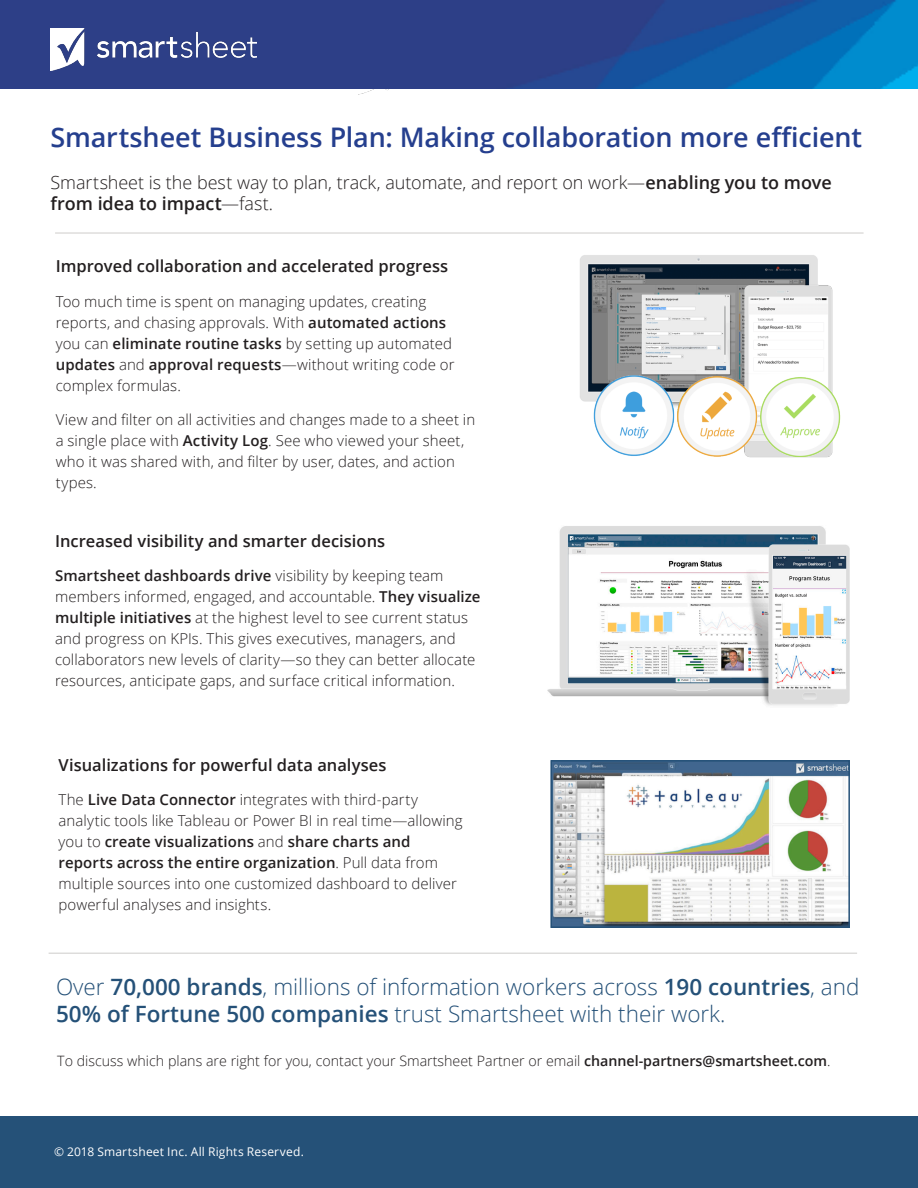
<style>
.page{position:relative;width:918px;height:1188px;background:#fff}
.page>*{position:absolute;margin:0;border:0;box-sizing:border-box;transform-origin:0 0}
.t1{font:600 27px "Open Sans";letter-spacing:-.005em;color:#253f8e}
.t2{font:300 22.5px/27px "Open Sans";color:#255178}
.t3{font:300 18px/21.6px "Open Sans";letter-spacing:-.005em;color:#231f20}
.t4{font:600 16.5px "Open Sans";color:#231f20}
.t5{font:300 15px/21px "Open Sans";letter-spacing:.005em;color:#231f20}
.t6{font:300 14.25px "Open Sans";color:#231f20}
.t7{font:12px "Open Sans";letter-spacing:.015em;color:#fff}
.s1{font-weight:600}
</style>
<div class="page">
<img style="left:580px;top:255px;width:253px;height:202px">
<hr style="left:55px;top:233px;width:809px;height:1px;background:#ceccca">
<div style="left:0;top:1117px;width:918px;height:71px;background:#255178"></div>
<img style="left:553px;top:763px;width:294px;height:162px">
<div style="left:550px;top:760px;width:300px;height:168px;border:2px solid #255178"></div>
<img style="left:0;top:0;width:918px;height:89px">
<div style="left:10px;top:9px;width:352px;height:80px;background:#2d3f87"></div>
<img style="left:50px;top:28px;width:206px;height:43px">
<img style="left:745px;top:373px;width:96px;height:85px">
<img style="left:590px;top:370px;width:105px;height:86px">
<img style="left:663px;top:373px;width:106px;height:83px">
<hr style="left:49px;top:953px;width:808px;height:1px;background:#ceccca">
<img style="left:547px;top:526px;width:302px;height:180px">
<p class="t1" style="left:51px;top:119px;width:813px">Smartsheet Business Plan: Making collaboration more efficient</p>
<p class="t3" style="left:51px;top:171px;width:783px">Smartsheet is the best way to plan, track, automate, and report on work—<span class="s1">enabling you to move from idea to impact</span>—fast.</p>
<p class="t4" style="left:56px;top:255px;width:394px">Improved collaboration and accelerated progress</p>
<p class="t5" style="left:56px;top:290px;width:400px">Too much time is spent on managing updates, creating reports, and chasing approvals. With <span class="s1">automated actions </span>you can <span class="s1">eliminate routine tasks</span> by setting up automated <span class="s1">updates</span> and <span class="s1">approval requests</span>—without writing code or complex formulas.</p>
<p class="t5" style="left:56px;top:409px;width:421px">View and filter on all activities and changes made to a sheet in a single place with <span class="s1">Activity Log</span>. See who viewed your sheet, who it was shared with, and filter by user, dates, and action types.</p>
<p class="t4" style="left:55px;top:529px;width:332px">Increased visibility and smarter decisions</p>
<p class="t5" style="left:55px;top:565px;width:427px"><span class="s1">Smartsheet dashboards drive</span> visibility by keeping team members informed, engaged, and accountable. <span class="s1">They visualize multiple initiatives</span> at the highest level to see current status and progress on KPIs. This gives executives, managers, and collaborators new levels of clarity—so they can better allocate resources, anticipate gaps, and surface critical information.</p>
<p class="t4" style="left:58px;top:753px;width:330px">Visualizations for powerful data analyses</p>
<p class="t5" style="left:58px;top:789px;width:406px">The <span class="s1">Live Data Connector</span> integrates with third-party analytic tools like Tableau or Power BI in real time—allowing you to <span class="s1">create visualizations</span> and <span class="s1">share charts and reports across the entire organization</span>. Pull data from multiple sources into one customized dashboard to deliver powerful analyses and insights.</p>
<p class="t2" style="left:56px;top:972px;width:805px">Over <span class="s1">70,000 brands</span>, millions of information workers across <span class="s1">190 countries</span>, and<br><span class="s1">50% of Fortune 500 companies</span> trust Smartsheet with their work.</p>
<p class="t6" style="left:57px;top:1051px;width:775px">To discuss which plans are right for you, contact your Smartsheet Partner or email <span class="s1">channel-partners@smartsheet.com</span>.</p>
<p class="t7" style="left:54px;top:1144px;width:251px">© 2018 Smartsheet Inc. All Rights Reserved.</p>
</div>
